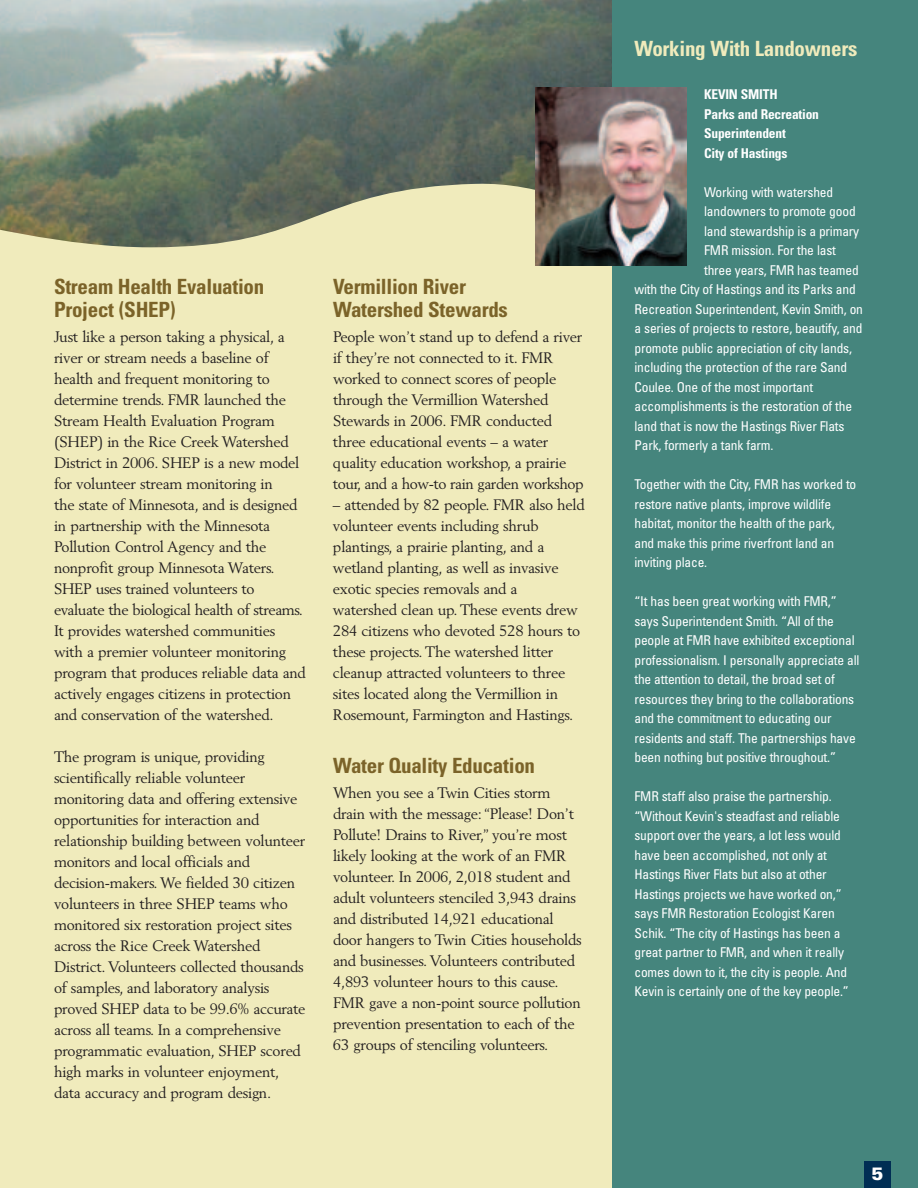
<style>
.page{position:relative;width:918px;height:1188px;background:#fff}
.page>*{position:absolute;margin:0;border:0;box-sizing:border-box;transform-origin:0 0}
.t1{font:700 condensed 21px/22.5px "Univers";letter-spacing:-.015em;color:#7b6329}
.t2{font:700 condensed 21px "Univers";letter-spacing:-.015em;color:#f0ebbc}
.t3{font:900 18px "Univers";color:#fff}
.t4{font:15px/21px "Berling";letter-spacing:-.015em;color:#231f20}
.t5{font:condensed 13.5px/19.5px "Univers";letter-spacing:-.015em;color:#fff}
.t6{font:700 condensed 13.5px/19.5px "Univers";letter-spacing:-.015em;color:#fff}
</style>
<div class="page">
<div style="left:0;top:136px;width:918px;height:1052px;background:#f0ebbc"></div>
<img style="left:0;top:0;width:612px;height:264px">
<div style="left:612px;top:0;width:306px;height:1188px;background:#45857d"></div>
<div style="left:864px;top:1161px;width:27px;height:27px;background:#002e54"></div>
<img style="left:536px;top:88px;width:150px;height:178px">
<h1 class="t1" style="left:54px;top:277px;width:212px">Stream Health Evaluation<br>Project (SHEP)</h1>
<p class="t4" style="left:54px;top:328px;width:253px">Just like a person taking a physical, a river or stream needs a baseline of health and frequent monitoring to determine trends. FMR launched the Stream Health Evaluation Program (SHEP) in the Rice Creek Watershed District in 2006. SHEP is a new model for volunteer stream monitoring in<br>the state of Minnesota, and is designed in partnership with the Minnesota Pollution Control Agency and the nonprofit group Minnesota Waters.<br>SHEP uses trained volunteers to evaluate the biological health of streams.<br>It provides watershed communities with a premier volunteer monitoring program that produces reliable data and actively engages citizens in protection and conservation of the watershed.</p>
<p class="t4" style="left:54px;top:748px;width:253px">The program is unique, providing scientifically reliable volunteer monitoring data and offering extensive opportunities for interaction and relationship building between volunteer monitors and local officials and decision-makers. We fielded 30 citizen volunteers in three SHEP teams who monitored six restoration project sites across the Rice Creek Watershed District. Volunteers collected thousands of samples, and laboratory analysis proved SHEP data to be 99.6% accurate across all teams. In a comprehensive programmatic evaluation, SHEP scored high marks in volunteer enjoyment, data accuracy and program design.</p>
<h1 class="t1" style="left:333px;top:277px;width:176px">Vermillion River<br>Watershed Stewards</h1>
<p class="t4" style="left:333px;top:328px;width:252px">People won’t stand up to defend a river if they’re not connected to it. FMR worked to connect scores of people through the Vermillion Watershed Stewards in 2006. FMR conducted three educational events – a water quality education workshop, a prairie tour, and a how-to rain garden workshop</p>
<p class="t4" style="left:333px;top:496px;width:253px">– attended by 82 people. FMR also held volunteer events including shrub plantings, a prairie planting, and a wetland planting, as well as invasive exotic species removals and a watershed clean up. These events drew 284 citizens who devoted 528 hours to these projects. The watershed litter cleanup attracted volunteers to three sites located along the Vermillion in Rosemount, Farmington and Hastings.</p>
<h1 class="t1" style="left:333px;top:756px;width:204px">Water Quality Education</h1>
<p class="t4" style="left:333px;top:784px;width:250px">When you see a Twin Cities storm drain with the message: “Please! Don’t Pollute! Drains to River,” you’re most likely looking at the work of an FMR volunteer. In 2006, 2,018 student and adult volunteers stenciled 3,943 drains and distributed 14,921 educational door hangers to Twin Cities households and businesses. Volunteers contributed 4,893 volunteer hours to this cause.<br>FMR gave a non-point source pollution prevention presentation to each of the 63 groups of stenciling volunteers.</p>
<h1 class="t2" style="left:634px;top:40px;width:224px">Working With Landowners</h1>
<p class="t6" style="left:704px;top:86px;width:116px">KEVIN SMITH<br>Parks and Recreation<br>Superintendent<br>City of Hastings</p>
<p class="t5" style="left:704px;top:183px;width:131px">Working with watershed</p>
<p class="t5" style="left:704px;top:203px;width:153px">landowners to promote good</p>
<p class="t5" style="left:704px;top:222px;width:157px">land stewardship is a primary</p>
<p class="t5" style="left:704px;top:242px;width:133px">FMR mission. For the last</p>
<p class="t5" style="left:704px;top:261px;width:156px">three years, FMR has teamed</p>
<p class="t5" style="left:635px;top:281px;width:223px">with the City of Hastings and its Parks and</p>
<p class="t5" style="left:635px;top:300px;width:230px">Recreation Superintendent, Kevin Smith, on</p>
<p class="t5" style="left:635px;top:320px;width:230px">a series of projects to restore, beautify, and</p>
<p class="t5" style="left:635px;top:339px;width:219px">promote public appreciation of city lands,</p>
<p class="t5" style="left:635px;top:359px;width:214px">including the protection of the rare Sand</p>
<p class="t5" style="left:635px;top:378px;width:180px">Coulee. One of the most important</p>
<p class="t5" style="left:635px;top:398px;width:219px">accomplishments is the restoration of the</p>
<p class="t5" style="left:635px;top:417px;width:212px">land that is now the Hastings River Flats</p>
<p class="t5" style="left:635px;top:437px;width:140px">Park, formerly a tank farm.</p>
<p class="t5" style="left:635px;top:476px;width:223px">Together with the City, FMR has worked to restore native plants, improve wildlife habitat, monitor the health of the park, and make this prime riverfront land an inviting place.</p>
<p class="t5" style="left:635px;top:593px;width:227px">“It has been great working with FMR,” says Superintendent Smith. “All of the people at FMR have exhibited exceptional professionalism. I personally appreciate all the attention to detail, the broad set of resources they bring to the collaborations and the commitment to educating our residents and staff. The partnerships have been nothing but positive throughout.”</p>
<p class="t5" style="left:635px;top:788px;width:216px">FMR staff also praise the partnership. “Without Kevin's steadfast and reliable support over the years, a lot less would have been accomplished, not only at Hastings River Flats but also at other Hastings projects we have worked on,” says FMR Restoration Ecologist Karen Schik. “The city of Hastings has been a great partner to FMR, and when it really comes down to it, the city is people. And Kevin is certainly one of the key people.”</p>
<p class="t3" style="left:871px;top:1167px;width:14px">5</p>
</div>
